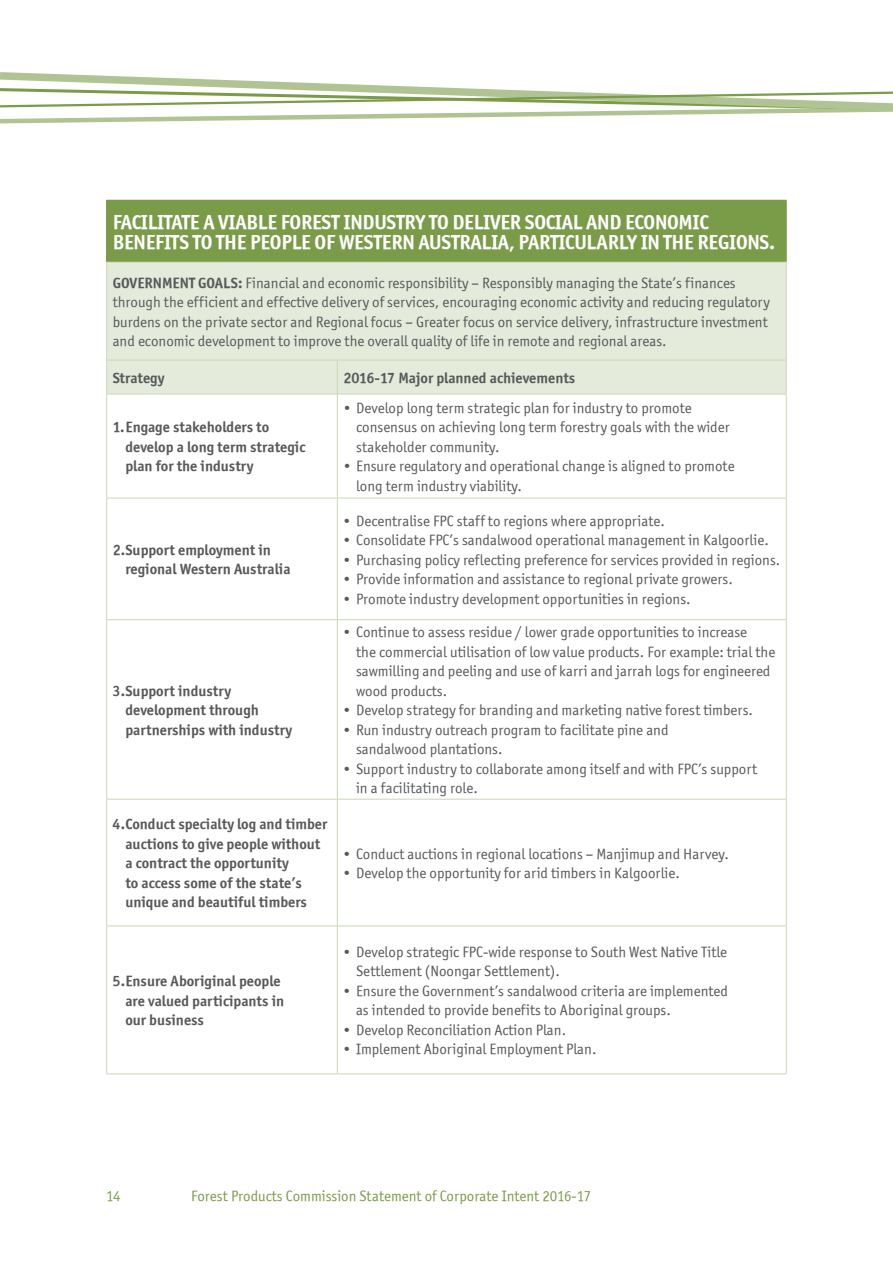
<style>
.page{position:relative;width:893px;height:1263px;background:#fff}
.page>*{position:absolute;margin:0;border:0;box-sizing:border-box;transform-origin:0 0}
.t1{font:20.4px/19.5px "Officina Sans ITCTT Bold";letter-spacing:-.015em;color:#fff}
.t2{font:15px/19.5px "Officina Sans ITCTT Book";color:#58595b}
.t3{font:15px/19.5px "Officina Sans ITCTT Bold";color:#58595b}
.t4{font:15px "Officina Sans ITCTT Book";color:#7a9c49}
.s1{font-family:"Officina Sans ITCTT Bold"}
</style>
<div class="page">
<div style="left:107px;top:200px;width:679px;height:62px;background:#7a9c49"></div>
<div style="left:107px;top:263px;width:679px;height:131px;background:#e4ebdb"></div>
<hr style="left:106px;top:394px;width:1px;height:104px;background:#cad7b6">
<hr style="left:337px;top:394px;width:1px;height:104px;background:#cad7b6">
<hr style="left:786px;top:394px;width:1px;height:104px;background:#cad7b6">
<hr style="left:106px;top:498px;width:231px;height:1px;background:#cad7b6">
<hr style="left:106px;top:498px;width:1px;height:121px;background:#cad7b6">
<hr style="left:337px;top:498px;width:450px;height:1px;background:#cad7b6">
<hr style="left:337px;top:498px;width:1px;height:121px;background:#cad7b6">
<hr style="left:786px;top:498px;width:1px;height:121px;background:#cad7b6">
<hr style="left:106px;top:619px;width:231px;height:1px;background:#cad7b6">
<hr style="left:106px;top:620px;width:1px;height:179px;background:#cad7b6">
<hr style="left:337px;top:619px;width:450px;height:1px;background:#cad7b6">
<hr style="left:337px;top:620px;width:1px;height:179px;background:#cad7b6">
<hr style="left:786px;top:620px;width:1px;height:179px;background:#cad7b6">
<hr style="left:106px;top:799px;width:231px;height:1px;background:#cad7b6">
<hr style="left:106px;top:799px;width:1px;height:126px;background:#cad7b6">
<hr style="left:337px;top:799px;width:450px;height:1px;background:#cad7b6">
<hr style="left:337px;top:799px;width:1px;height:126px;background:#cad7b6">
<hr style="left:786px;top:799px;width:1px;height:126px;background:#cad7b6">
<hr style="left:106px;top:925px;width:231px;height:1px;background:#cad7b6">
<hr style="left:106px;top:926px;width:1px;height:147px;background:#cad7b6">
<hr style="left:337px;top:925px;width:450px;height:1px;background:#cad7b6">
<hr style="left:337px;top:926px;width:1px;height:147px;background:#cad7b6">
<hr style="left:786px;top:926px;width:1px;height:147px;background:#cad7b6">
<hr style="left:106px;top:1073px;width:231px;height:1px;background:#cad7b6">
<hr style="left:337px;top:1073px;width:450px;height:1px;background:#cad7b6">
<hr style="left:106px;top:200px;width:231px;height:1px;background:#7a9c49">
<hr style="left:106px;top:201px;width:1px;height:61px;background:#7a9c49">
<hr style="left:337px;top:200px;width:450px;height:1px;background:#7a9c49">
<hr style="left:786px;top:201px;width:1px;height:61px;background:#7a9c49">
<hr style="left:106px;top:262px;width:231px;height:1px;background:#cad7b6">
<hr style="left:106px;top:263px;width:1px;height:97px;background:#cad7b6">
<hr style="left:337px;top:262px;width:450px;height:1px;background:#cad7b6">
<hr style="left:786px;top:263px;width:1px;height:97px;background:#cad7b6">
<hr style="left:106px;top:360px;width:231px;height:1px;background:#cad7b6">
<hr style="left:106px;top:360px;width:1px;height:34px;background:#cad7b6">
<hr style="left:337px;top:360px;width:450px;height:1px;background:#cad7b6">
<hr style="left:337px;top:360px;width:1px;height:34px;background:#cad7b6">
<hr style="left:786px;top:360px;width:1px;height:34px;background:#cad7b6">
<hr style="left:106px;top:394px;width:231px;height:1px;background:#cad7b6">
<hr style="left:337px;top:394px;width:450px;height:1px;background:#cad7b6">
<svg style="left:0;top:72px;width:138px;height:5px"></svg>
<svg style="left:0;top:77px;width:893px;height:47px"></svg>
<h1 class="t1" style="left:113px;top:212px;width:664px">FACILITATE A VIABLE FOREST INDUSTRY TO DELIVER SOCIAL AND ECONOMIC<br>BENEFITS TO THE PEOPLE OF WESTERN AUSTRALIA, PARTICULARLY IN THE REGIONS.</h1>
<p class="t2" style="left:113px;top:273px;width:658px"><span class="s1">GOVERNMENT GOALS:</span> Financial and economic responsibility – Responsibly managing the State’s finances through the efficient and effective delivery of services, encouraging economic activity and reducing regulatory burdens on the private sector and Regional focus – Greater focus on service delivery, infrastructure investment and economic development to improve the overall quality of life in remote and regional areas.</p>
<p class="t3" style="left:113px;top:368px;width:53px">Strategy</p>
<p class="t3" style="left:343px;top:368px;width:233px">2016-17 Major planned achievements</p>
<p class="t3" style="left:125px;top:417px;width:182px;text-indent:-13px">1.Engage stakeholders to develop a long term strategic plan for the industry</p>
<p class="t2" style="left:356px;top:398px;width:375px;text-indent:-13px">• Develop long term strategic plan for industry to promote consensus on achieving long term forestry goals with the wider stakeholder community.</p>
<p class="t2" style="left:356px;top:456px;width:380px;text-indent:-13px">• Ensure regulatory and operational change is aligned to promote long term industry viability.</p>
<p class="t3" style="left:125px;top:540px;width:167px;text-indent:-13px">2.Support employment in regional Western Australia</p>
<p class="t3" style="left:125px;top:681px;width:168px;text-indent:-13px">3.Support industry development through partnerships with industry</p>
<p class="t3" style="left:125px;top:814px;width:204px;text-indent:-13px">4.Conduct specialty log and timber auctions to give people without a contract the opportunity<br>to access some of the state’s unique and beautiful timbers</p>
<p class="t3" style="left:125px;top:971px;width:160px;text-indent:-13px">5.Ensure Aboriginal people are valued participants in our business</p>
<p class="t2" style="left:343px;top:511px;width:323px">• Decentralise FPC staff to regions where appropriate.</p>
<p class="t2" style="left:343px;top:530px;width:427px">• Consolidate FPC’s sandalwood operational management in Kalgoorlie.</p>
<p class="t2" style="left:343px;top:550px;width:438px">• Purchasing policy reflecting preference for services provided in regions.</p>
<p class="t2" style="left:343px;top:569px;width:391px">• Provide information and assistance to regional private growers.</p>
<p class="t2" style="left:343px;top:589px;width:349px">• Promote industry development opportunities in regions.</p>
<p class="t2" style="left:356px;top:622px;width:421px;text-indent:-13px">• Continue to assess residue / lower grade opportunities to increase<br>the commercial utilisation of low value products. For example: trial the sawmilling and peeling and use of karri and jarrah logs for engineered wood products.</p>
<p class="t2" style="left:343px;top:700px;width:411px">• Develop strategy for branding and marketing native forest timbers.</p>
<p class="t2" style="left:356px;top:720px;width:314px;text-indent:-13px">• Run industry outreach program to facilitate pine and sandalwood plantations.</p>
<p class="t2" style="left:356px;top:759px;width:402px;text-indent:-13px">• Support industry to collaborate among itself and with FPC’s support in a facilitating role.</p>
<p class="t2" style="left:343px;top:844px;width:387px">• Conduct auctions in regional locations – Manjimup and Harvey.</p>
<p class="t2" style="left:343px;top:863px;width:338px">• Develop the opportunity for arid timbers in Kalgoorlie.</p>
<p class="t2" style="left:356px;top:942px;width:373px;text-indent:-13px">• Develop strategic FPC-wide response to South West Native Title<br>Settlement (Noongar Settlement).</p>
<p class="t2" style="left:356px;top:981px;width:373px;text-indent:-13px">• Ensure the Government’s sandalwood criteria are implemented as intended to provide benefits to Aboriginal groups.</p>
<p class="t2" style="left:343px;top:1020px;width:224px">• Develop Reconciliation Action Plan.</p>
<p class="t2" style="left:343px;top:1039px;width:255px">• Implement Aboriginal Employment Plan.</p>
<p class="t4" style="left:106px;top:1187px;width:16px">14</p>
<p class="t4" style="left:191px;top:1187px;width:402px">Forest Products Commission Statement of Corporate Intent 2016-17</p>
</div>
